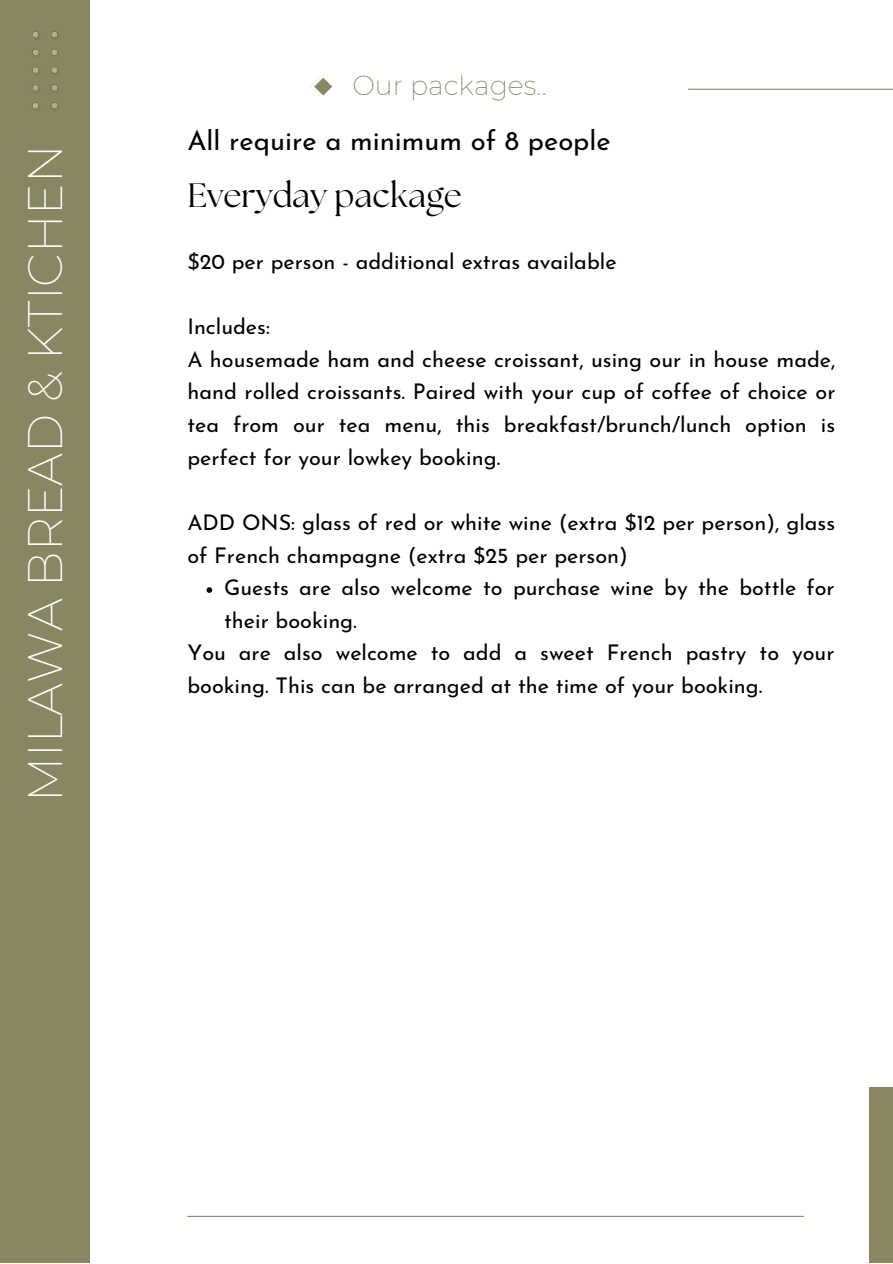
<style>
.page{position:relative;width:893px;height:1264px;background:#fff}
.page>*{position:absolute;margin:0;border:0;box-sizing:border-box;transform-origin:0 0}
.t1{font:200 47.25px "Montserrat";color:#fff}
.t2{font:33.75px "The Seasons";color:#000}
.t3{font:27.45px "Josefin Sans";color:#000}
.t4{font:200 26.85px "Montserrat";color:#898762}
.t5{font:21.6px/32.5px "Josefin Sans";color:#000}
</style>
<div class="page">
<div style="left:0;top:0;width:89px;height:1262px;background:#898762"></div>
<svg style="left:206px;top:587px;width:6px;height:6px"></svg>
<svg style="left:32px;top:31px;width:27px;height:80px"></svg>
<hr style="left:688px;top:89px;width:204px;height:1px;background:#898762">
<svg style="left:310px;top:78px;width:22px;height:18px"></svg>
<div style="left:869px;top:1086px;width:23px;height:176px;background:#898762"></div>
<hr style="left:187px;top:1215px;width:616px;height:1px;background:#898762">
<h1 class="t1" style="left:16px;top:802px;width:659px;rotate:-90deg">MILAWA BREAD &amp; KTICHEN</h1>
<p class="t4" style="left:352px;top:69px;width:196px">Our packages..</p>
<p class="t3" style="left:187px;top:130px;width:425px">All require a minimum of 8 people</p>
<h2 class="t2" style="left:187px;top:180px;width:276px">Everyday package</h2>
<p class="t5" style="left:187px;top:247px;width:430px">$20 per person - additional extras available</p>
<p class="t5" style="left:187px;top:312px;width:649px">Includes:<br>A housemade ham and cheese croissant, using our in house made, hand rolled croissants. Paired with your cup of coffee of choice or tea from our tea menu, this breakfast/brunch/lunch option is perfect for your lowkey booking.</p>
<p class="t5" style="left:187px;top:508px;width:649px">ADD ONS: glass of red or white wine (extra $12 per person), glass of French champagne (extra $25 per person)</p>
<p class="t5" style="left:224px;top:573px;width:612px">Guests are also welcome to purchase wine by the bottle for their booking.</p>
<p class="t5" style="left:187px;top:638px;width:648px">You are also welcome to add a sweet French pastry to your booking. This can be arranged at the time of your booking.</p>
</div>
